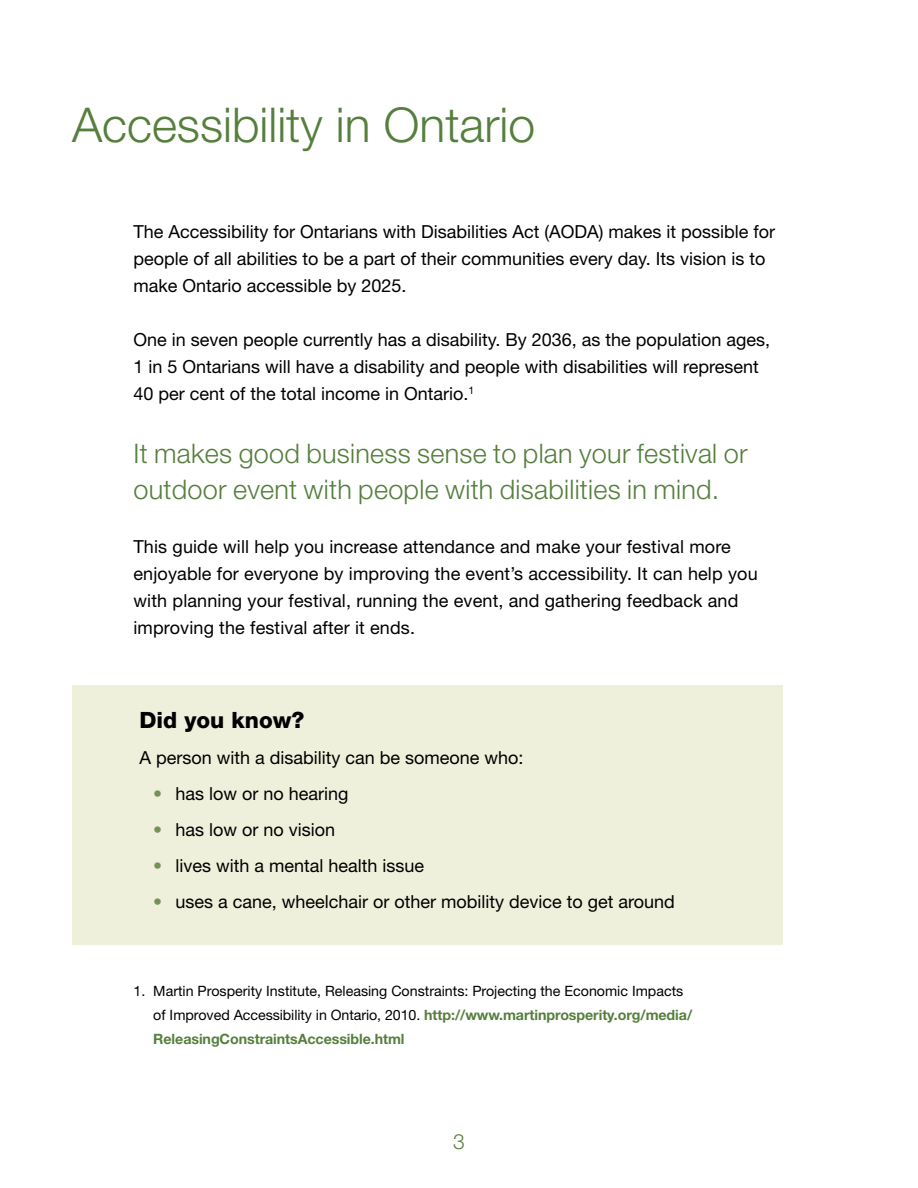
<style>
.page{position:relative;width:918px;height:1188px;background:#fff}
.page>*{position:absolute;margin:0;border:0;box-sizing:border-box;transform-origin:0 0}
.Heading_1{font:300 48px "Helvetica Neue LT Std";color:#557f3d}
.t1{font:300 27px/36px "Helvetica Neue LT Std";letter-spacing:.01em;color:#557f3d}
.t2{font:800 22.5px "Helvetica Neue LT Std";color:#000}
.t3{font:300 21px "Helvetica Neue LT Std";color:#557f3d}
.t4{font:18px/27px "Helvetica Neue LT Std";color:#000}
.t5{font:14.25px/24px "Helvetica Neue LT Std";color:#000}
.s1{font-weight:800;color:#749157}
.s2{font-weight:700;color:#557f3d}
</style>
<div class="page">
<div style="left:72px;top:685px;width:711px;height:259px;background:#eff0db"></div>
<h1 class="Heading_1" style="left:72px;top:96px;width:465px">Accessibility in Ontario</h1>
<p class="t4" style="left:134px;top:218px;width:643px">The Accessibility for Ontarians with Disabilities Act (AODA) makes it possible for people of all abilities to be a part of their communities every day. Its vision is to make Ontario accessible by 2025.</p>
<p class="t4" style="left:134px;top:326px;width:638px">One in seven people currently has a disability. By 2036, as the population ages,<br>1 in 5 Ontarians will have a disability and people with disabilities will represent<br>40 per cent of the total income in Ontario.<sup>1</sup></p>
<p class="t1" style="left:134px;top:435px;width:616px">It makes good business sense to plan your festival or outdoor event with people with disabilities in mind.</p>
<p class="t4" style="left:134px;top:533px;width:626px">This guide will help you increase attendance and make your festival more enjoyable for everyone by improving the event’s accessibility. It can help you with planning your festival, running the event, and gathering feedback and improving the festival after it ends.</p>
<h2 class="t2" style="left:140px;top:707px;width:167px">Did you know?</h2>
<p class="t4" style="left:140px;top:744px;width:386px">A person with a disability can be someone who:</p>
<p class="t4" style="left:153px;top:780px;width:197px"><span class="s1">•</span> has low or no hearing</p>
<p class="t4" style="left:153px;top:816px;width:184px"><span class="s1">•</span> has low or no vision</p>
<p class="t4" style="left:153px;top:852px;width:273px"><span class="s1">•</span> lives with a mental health issue</p>
<p class="t4" style="left:153px;top:888px;width:523px"><span class="s1">•</span> uses a cane, wheelchair or other mobility device to get around</p>
<p class="t5" style="left:153px;top:979px;width:540px;text-indent:-20px">1. Martin Prosperity Institute, Releasing Constraints: Projecting the Economic Impacts of Improved Accessibility in Ontario, 2010. <span class="s2">http://www.martinprosperity.org/media/<br>ReleasingConstraintsAccessible.html</span></p>
<p class="t3" style="left:453px;top:1129px;width:13px">3</p>
</div>
